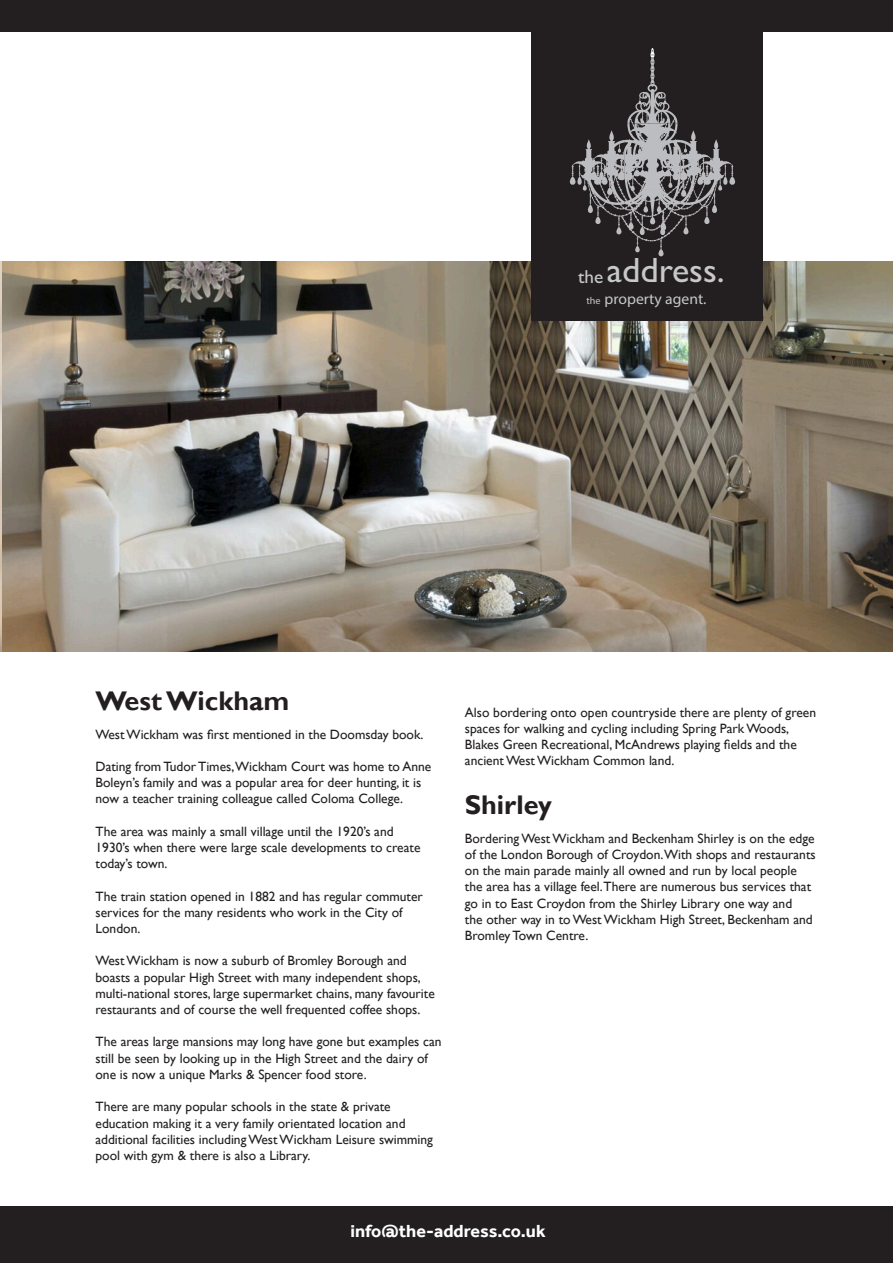
<style>
.page{position:relative;width:893px;height:1263px;background:#fff}
.page>*{position:absolute;margin:0;border:0;box-sizing:border-box;transform-origin:0 0}
.t1{font:35.25px "Gill Sans";color:#c7c8ca}
.t2{font:700 27px "Gill Sans";color:#231f20}
.t3{font:700 18px "Effra";color:#fff}
.t4{font:15.3px "Myriad Pro";color:#c7c8ca}
.t5{font:13.5px/16.2px "Gill Sans";color:#231f20}
.s1{font-size:18.75px}
.s2{font-size:10.05px}
</style>
<div class="page">
<div style="left:0;top:0;width:893px;height:31px;background:#231f20"></div>
<div style="left:0;top:1206px;width:893px;height:57px;background:#231f20"></div>
<img style="left:2px;top:261px;width:891px;height:390px">
<div style="left:531px;top:0;width:231px;height:321px;background:#231f20"></div>
<svg style="left:570px;top:48px;width:165px;height:208px"></svg>
<p class="t1" style="left:578px;top:249px;width:148px"><span class="s1">the</span> address.</p>
<p class="t4" style="left:587px;top:290px;width:121px"><span class="s2">the</span> property agent.</p>
<p class="t2" style="left:96px;top:684px;width:195px">West Wickham</p>
<p class="t5" style="left:96px;top:726px;width:329px">West Wickham was first mentioned in the Doomsday book.</p>
<p class="t5" style="left:96px;top:759px;width:337px">Dating from Tudor Times,Wickham Court was home to Anne<br>Boleyn’s family and was a popular area for deer hunting, it is now a teacher training colleague called Coloma College.</p>
<p class="t5" style="left:96px;top:823px;width:326px">The area was mainly a small village until the 1920’s and<br>1930’s when there were large scale developments to create today’s town.</p>
<p class="t5" style="left:96px;top:888px;width:329px">The train station opened in 1882 and has regular commuter services for the many residents who work in the City of<br>London.</p>
<p class="t5" style="left:96px;top:953px;width:313px">West Wickham is now a suburb of Bromley Borough and</p>
<p class="t5" style="left:96px;top:969px;width:341px">boasts a popular High Street with many independent shops, multi-national stores, large supermarket chains, many favourite restaurants and of course the well frequented coffee shops.</p>
<p class="t5" style="left:96px;top:1034px;width:347px">The areas large mansions may long have gone but examples can still be seen by looking up in the High Street and the dairy of one is now a unique Marks &amp; Spencer food store.</p>
<p class="t5" style="left:96px;top:1099px;width:339px">There are many popular schools in the state &amp; private education making it a very family orientated location and additional facilities including West Wickham Leisure swimming pool with gym &amp; there is also a Library.</p>
<p class="t5" style="left:465px;top:704px;width:353px">Also bordering onto open countryside there are plenty of green spaces for walking and cycling including Spring Park Woods, Blakes Green Recreational, McAndrews playing fields and the ancient West Wickham Common land.</p>
<p class="t2" style="left:465px;top:788px;width:89px">Shirley</p>
<p class="t5" style="left:465px;top:830px;width:352px">Bordering West Wickham and Beckenham Shirley is on the edge of the London Borough of Croydon.With shops and restaurants on the main parade mainly all owned and run by local people the area has a village feel.There are numerous bus services that go in to East Croydon from the Shirley Library one way and<br>the other way in to West Wickham High Street, Beckenham and Bromley Town Centre.</p>
<p class="t3" style="left:350px;top:1220px;width:197px">info@the-address.co.uk</p>
</div>
